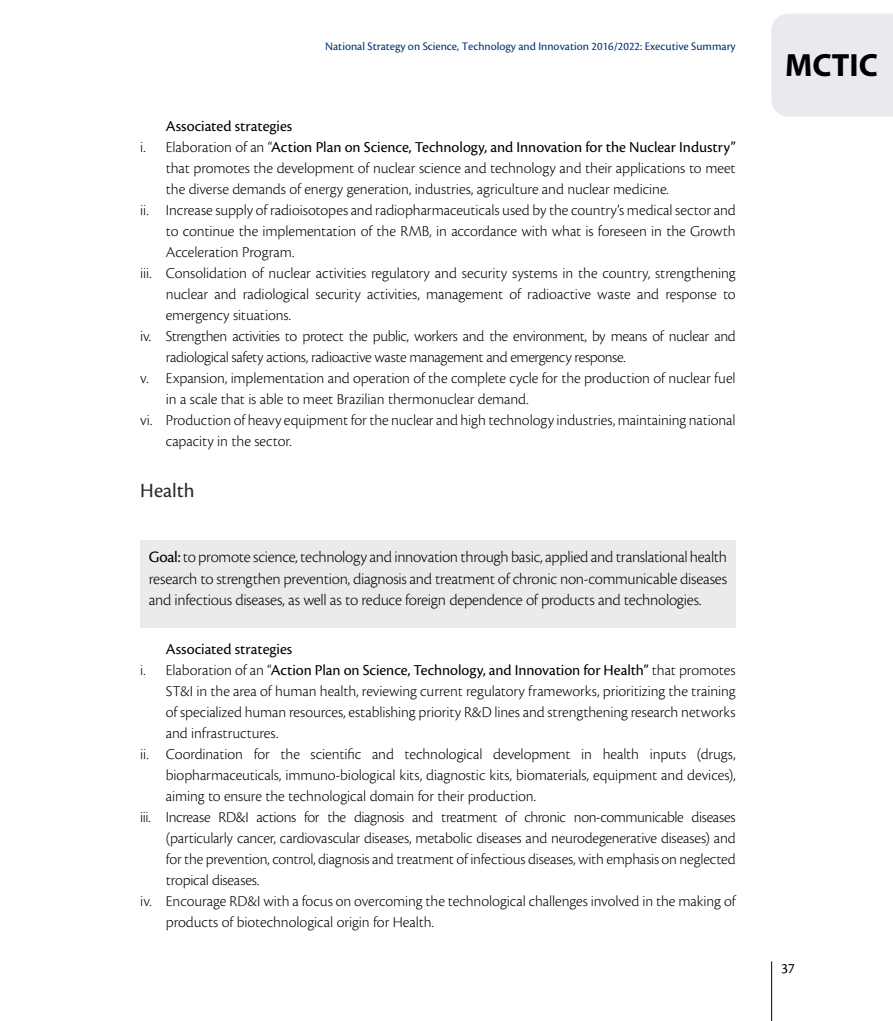
<style>
.page{position:relative;width:893px;height:1021px;background:#fff}
.page>*{position:absolute;margin:0;border:0;box-sizing:border-box;transform-origin:0 0}
.t1{font:700 32.25px "Myriad Pro";color:#000}
.t2{font:21px "Cronos Pro";color:#292929}
.t3{font:300 16.5px/21.8px "Cronos Pro";letter-spacing:-.015em;color:#000;text-align:justify}
.t4{font:300 15.75px "Cronos Pro";letter-spacing:-.005em;color:#000}
.t5{font:300 15.75px "Cronos Pro";letter-spacing:-.025em;color:#000}
.t6{font:15.75px "Cronos Pro";letter-spacing:-.005em;color:#000}
.t7{font:15px "Cronos Pro";color:#000}
.t8{font:12px "Cronos Pro";color:#003171}
.s1{font-weight:300}
.s2{font-weight:400}
</style>
<div class="page">
<hr style="left:771px;top:961px;width:1px;height:59px;background:#000">
<div style="left:771px;top:14px;width:122px;height:103px;background:#e9eaee"></div>
<div style="left:140px;top:540px;width:596px;height:87px;background:#ebebeb"></div>
<p class="t8" style="left:325px;top:39px;width:412px">National Strategy on Science, Technology and Innovation 2016/2022: Executive Summary</p>
<p class="t6" style="left:166px;top:117px;width:128px">Associated strategies</p>
<p class="t6" style="left:140px;top:138px;width:597px"><span class="s1">i. Elaboration of an “</span>Action Plan on Science, Technology, and Innovation for the Nuclear Industry”</p>
<p class="t4" style="left:166px;top:159px;width:571px">that promotes the development of nuclear science and technology and their applications to meet</p>
<p class="t4" style="left:166px;top:180px;width:504px">the diverse demands of energy generation, industries, agriculture and nuclear medicine.</p>
<p class="t4" style="left:140px;top:201px;width:597px">ii. Increase supply of radioisotopes and radiopharmaceuticals used by the country’s medical sector and</p>
<p class="t4" style="left:166px;top:222px;width:571px">to continue the implementation of the RMB, in accordance with what is foreseen in the Growth</p>
<p class="t4" style="left:166px;top:243px;width:130px">Acceleration Program.</p>
<p class="t4" style="left:140px;top:264px;width:597px">iii. Consolidation of nuclear activities regulatory and security systems in the country, strengthening</p>
<p class="t4" style="left:166px;top:285px;width:571px">nuclear and radiological security activities, management of radioactive waste and response to</p>
<p class="t4" style="left:166px;top:306px;width:127px">emergency situations.</p>
<p class="t5" style="left:140px;top:327px;width:597px">iv. Strengthen activities to protect the public, workers and the environment, by means of nuclear and</p>
<p class="t5" style="left:166px;top:348px;width:461px">radiological safety actions, radioactive waste management and emergency response.</p>
<p class="t4" style="left:140px;top:369px;width:597px">v. Expansion, implementation and operation of the complete cycle for the production of nuclear fuel</p>
<p class="t4" style="left:166px;top:390px;width:364px">in a scale that is able to meet Brazilian thermonuclear demand.</p>
<p class="t4" style="left:140px;top:411px;width:597px">vi. Production of heavy equipment for the nuclear and high technology industries, maintaining national</p>
<p class="t4" style="left:166px;top:432px;width:128px">capacity in the sector.</p>
<h2 class="t2" style="left:140px;top:478px;width:56px">Health</h2>
<p class="t3" style="left:149px;top:545px;width:580px"><span class="s2">Goal:</span> to promote science, technology and innovation through basic, applied and translational health research to strengthen prevention, diagnosis and treatment of chronic non-communicable diseases and infectious diseases, as well as to reduce foreign dependence of products and technologies.</p>
<p class="t6" style="left:166px;top:640px;width:128px">Associated strategies</p>
<p class="t6" style="left:140px;top:661px;width:597px"><span class="s1">i. Elaboration of an “</span>Action Plan on Science, Technology, and Innovation for Health” <span class="s1">that promotes</span></p>
<p class="t4" style="left:166px;top:682px;width:571px">ST&amp;I in the area of human health, reviewing current regulatory frameworks, prioritizing the training</p>
<p class="t4" style="left:166px;top:703px;width:571px">of specialized human resources, establishing priority R&amp;D lines and strengthening research networks</p>
<p class="t4" style="left:166px;top:724px;width:114px">and infrastructures.</p>
<p class="t4" style="left:140px;top:745px;width:597px">ii. Coordination for the scientific and technological development in health inputs (drugs,</p>
<p class="t4" style="left:166px;top:766px;width:571px">biopharmaceuticals, immuno-biological kits, diagnostic kits, biomaterials, equipment and devices),</p>
<p class="t4" style="left:166px;top:787px;width:372px">aiming to ensure the technological domain for their production.</p>
<p class="t5" style="left:140px;top:808px;width:597px">iii. Increase RD&amp;I actions for the diagnosis and treatment of chronic non-communicable diseases</p>
<p class="t4" style="left:166px;top:829px;width:571px">(particularly cancer, cardiovascular diseases, metabolic diseases and neurodegenerative diseases) and</p>
<p class="t4" style="left:166px;top:850px;width:571px">for the prevention, control, diagnosis and treatment of infectious diseases, with emphasis on neglected</p>
<p class="t4" style="left:166px;top:871px;width:95px">tropical diseases.</p>
<p class="t4" style="left:140px;top:892px;width:597px">iv. Encourage RD&amp;I with a focus on overcoming the technological challenges involved in the making of</p>
<p class="t4" style="left:166px;top:913px;width:270px">products of biotechnological origin for Health.</p>
<h1 class="t1" style="left:785px;top:44px;width:95px">MCTIC</h1>
<p class="t7" style="left:781px;top:959px;width:15px">37</p>
</div>
